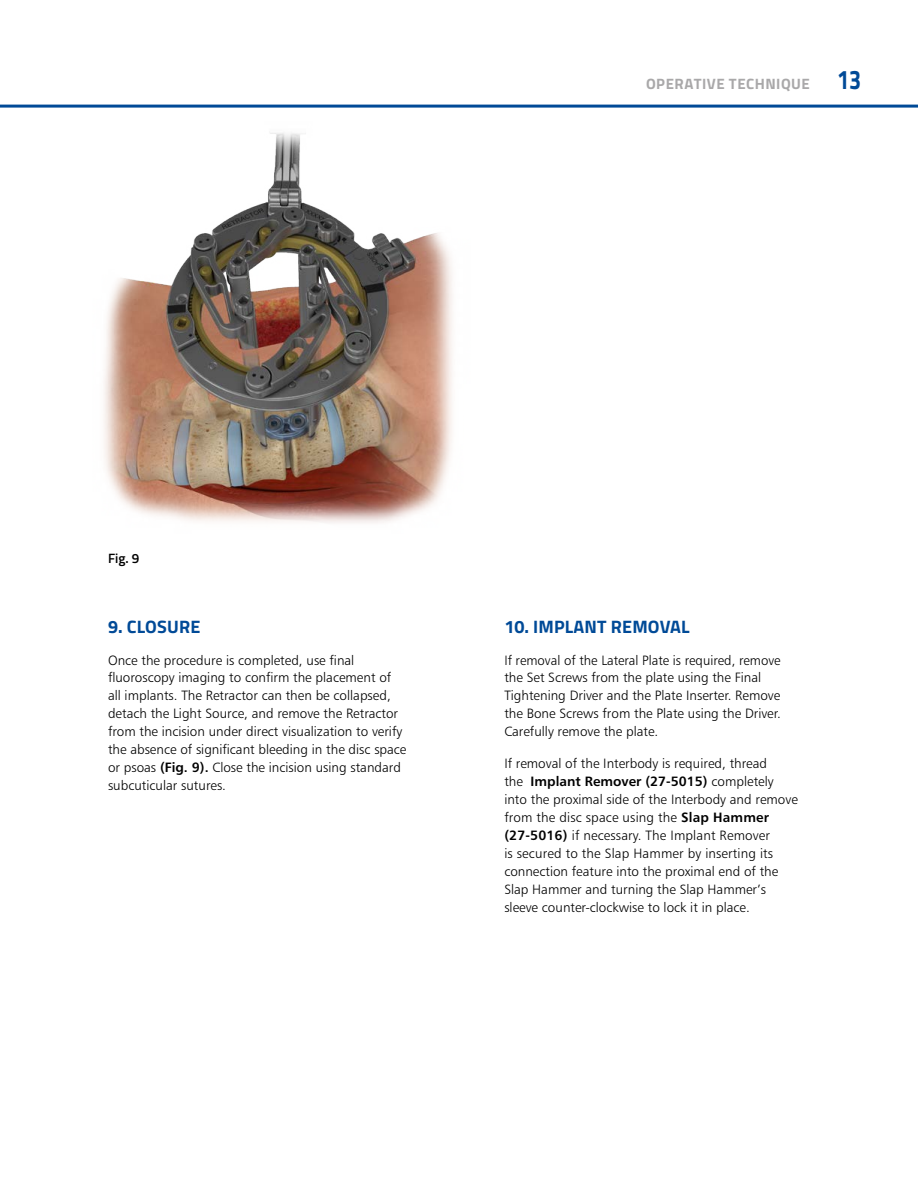
<style>
.page{position:relative;width:918px;height:1188px;background:#fff}
.page>*{position:absolute;margin:0;border:0;box-sizing:border-box;transform-origin:0 0}
.t1{font:700 27px "Titillium";color:#004a97;scale:.8 1}
.t2{font:700 18px "Titillium";letter-spacing:.01em;color:#004a97}
.t3{font:700 15px "Titillium";letter-spacing:.035em;color:#a9a8a9}
.t4{font:13.5px/18px "Humanist 777 BT Light B";color:#000}
.t5{font:13.5px "Humanist 777 BT Bold B";color:#000}
.t6{font:600 13.5px "Titillium";color:#000}
.s1{font-family:"Humanist 777 BT Bold B"}
.s2{font-family:"Humanist 777 BT Light B"}
</style>
<div class="page">
<hr style="left:0;top:105px;width:918px;height:3px;background:#004a97">
<img style="left:104px;top:133px;width:348px;height:390px">
<p class="t3" style="left:646px;top:72px;width:165px">OPERATIVE TECHNIQUE</p>
<h1 class="t1" style="left:837px;top:59px;width:32px">13</h1>
<p class="t6" style="left:108px;top:549px;width:33px">Fig. 9</p>
<h2 class="t2" style="left:108px;top:613px;width:94px">9. CLOSURE</h2>
<p class="t4" style="left:108px;top:651px;width:300px">Once the procedure is completed, use final fluoroscopy imaging to confirm the placement of all implants. The Retractor can then be collapsed, detach the Light Source, and remove the Retractor from the incision under direct visualization to verify the absence of significant bleeding in the disc space or psoas <span class="s1">(Fig. 9).</span> Close the incision using standard subcuticular sutures.</p>
<h2 class="t2" style="left:504px;top:613px;width:187px">10. IMPLANT REMOVAL</h2>
<p class="t4" style="left:504px;top:651px;width:278px">If removal of the Lateral Plate is required, remove the Set Screws from the plate using the Final Tightening Driver and the Plate Inserter. Remove the Bone Screws from the Plate using the Driver.<br>Carefully remove the plate.</p>
<p class="t4" style="left:504px;top:754px;width:264px">If removal of the Interbody is required, thread</p>
<p class="t5" style="left:504px;top:773px;width:271px"><span class="s2">the</span> Implant Remover (27-5015) <span class="s2">completely</span></p>
<p class="t4" style="left:504px;top:790px;width:295px">into the proximal side of the Interbody and remove from the disc space using the <span class="s1">Slap Hammer (27-5016)</span> if necessary. The Implant Remover<br>is secured to the Slap Hammer by inserting its connection feature into the proximal end of the Slap Hammer and turning the Slap Hammer’s sleeve counter-clockwise to lock it in place.</p>
</div>
